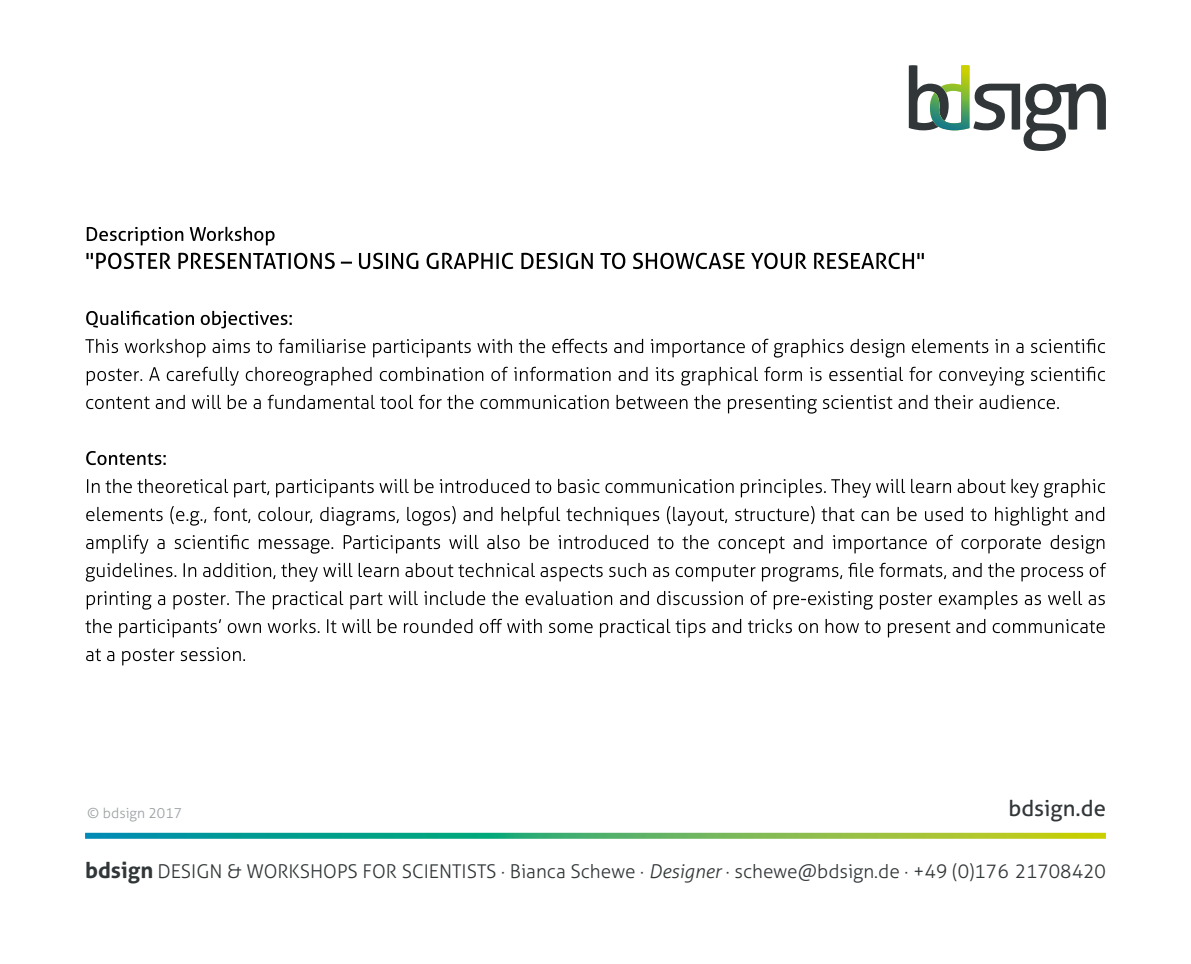
<style>
.page{position:relative;width:1191px;height:964px;background:#fff}
.page>*{position:absolute;margin:0;border:0;box-sizing:border-box;transform-origin:0 0}
.t1{font:22px "Aller";color:#313638}
.t2{font:300 19px "Aller";color:#313638}
.t3{font:300 14px "Aller";color:#9aa0a3}
.s1{font-weight:700;font-size:22px}
.s2{font-style:italic}
</style>
<div class="page">
<svg style="left:86px;top:647px;width:159px;height:18px"></svg>
<svg style="left:85px;top:619px;width:1019px;height:18px"></svg>
<svg style="left:87px;top:591px;width:1017px;height:19px"></svg>
<svg style="left:86px;top:563px;width:1020px;height:19px"></svg>
<svg style="left:86px;top:535px;width:1018px;height:19px"></svg>
<svg style="left:86px;top:506px;width:1018px;height:20px"></svg>
<svg style="left:87px;top:479px;width:1018px;height:19px"></svg>
<svg style="left:86px;top:451px;width:80px;height:14px"></svg>
<svg style="left:86px;top:395px;width:973px;height:19px"></svg>
<svg style="left:87px;top:367px;width:1018px;height:19px"></svg>
<svg style="left:85px;top:339px;width:1020px;height:19px"></svg>
<svg style="left:86px;top:311px;width:206px;height:17px"></svg>
<svg style="left:86px;top:253px;width:837px;height:16px"></svg>
<svg style="left:87px;top:227px;width:187px;height:18px"></svg>
<svg style="left:85px;top:833px;width:1021px;height:6px;background:#54b26b"></svg>
<svg style="left:908px;top:65px;width:198px;height:86px"></svg>
<p class="t3" style="left:87px;top:805px;width:96px">© bdsign 2017</p>
<p class="t1" style="left:1008px;top:795px;width:99px">bdsign.de</p>
<p class="t2" style="left:85px;top:859px;width:1022px"><span class="s1">bdsign</span> DESIGN &amp; WORKSHOPS FOR SCIENTISTS · Bianca Schewe · <span class="s2">Designer</span> · schewe@bdsign.de · +49 (0)176 21708420</p>
</div>
